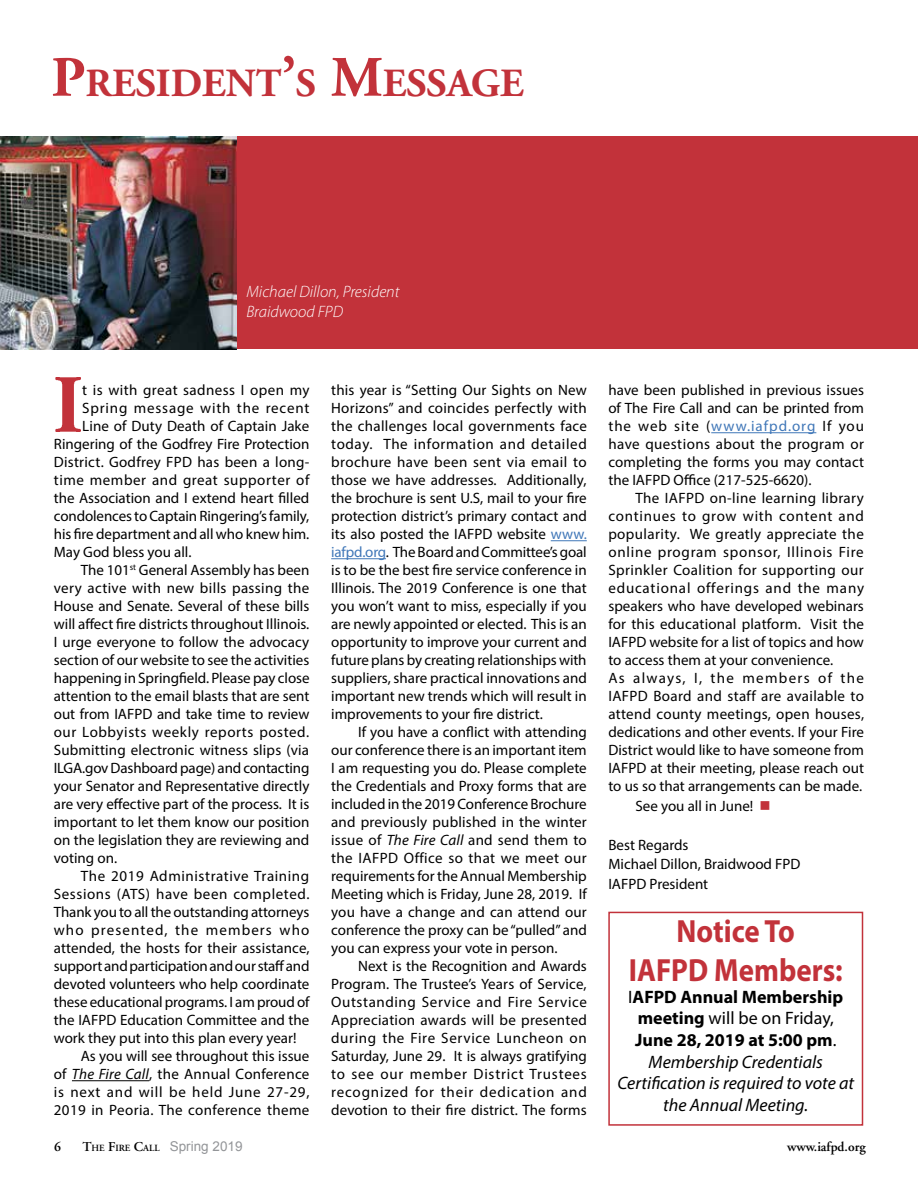
<style>
.page{position:relative;width:918px;height:1188px;background:#fff}
.page>*{position:absolute;margin:0;border:0;box-sizing:border-box;transform-origin:0 0}
.t1{font:700 39.9px "Adobe Garamond";color:#c2323a}
.t2{font:700 32.25px/38.7px "Myriad Pro";color:#c2323a;text-align:center;scale:.9 1}
.t3{font:italic 18px/21.6px "Myriad Pro";color:#000;text-align:center}
.t4{font:italic 300 16.5px/19.8px "Myriad Pro";color:#fff}
.t5{font:15px/18px "Myriad Pro";color:#000;text-align:justify}
.t6{font:15px "Myriad Pro";letter-spacing:.04em;color:#000}
.t7{font:15px "Myriad Pro";letter-spacing:.025em;color:#000}
.t8{font:15px "Myriad Pro";letter-spacing:.02em;color:#000}
.t9{font:15px "Myriad Pro";letter-spacing:.035em;color:#000}
.t10{font:15px "Myriad Pro";letter-spacing:.05em;color:#000}
.t11{font:15px "Myriad Pro";letter-spacing:.03em;color:#000}
.t12{font:15px "Myriad Pro";letter-spacing:.055em;color:#000}
.t13{font:15px "Myriad Pro";letter-spacing:.075em;color:#000}
.t14{font:13.5px "Arial";color:#939598}
.t15{font:600 13.5px "Adobe Garamond";color:#000}
.s1{font-size:57px}
.s2{font-style:italic}
.s3{color:#4077b8}
.s4{color:#c2323a}
.s5{font-style:normal}
.s6{font-weight:700;font-style:normal}
.s7{font-family:"Adobe Garamond";font-weight:600;color:#000}
.s8{font-family:"Adobe Garamond";font-weight:600;font-size:9.45px;color:#000}
</style>
<div class="page">
<div style="left:0;top:136px;width:918px;height:213px;background:#c2323a"></div>
<img style="left:0;top:136px;width:236px;height:213px">
<hr style="left:72px;top:1080px;width:77px;height:1px;background:#000">
<img style="left:55px;top:377px;width:26px;height:54px">
<hr style="left:551px;top:540px;width:36px;height:1px;background:#4077b8">
<hr style="left:331px;top:558px;width:55px;height:1px;background:#4077b8">
<hr style="left:711px;top:432px;width:105px;height:1px;background:#4077b8">
<div style="left:608px;top:912px;width:255px;height:214px;border:2px solid #c2323a"></div>
<h1 class="t1" style="left:51px;top:61px;width:474px"><span class="s1">P</span>RESIDENT<span class="s1">’</span>S <span class="s1">M</span>ESSAGE</h1>
<p class="t4" style="left:246px;top:282px;width:155px">Michael Dillon, President<br>Braidwood FPD</p>
<p class="t11" style="left:82px;top:381px;width:229px">t is with great sadness I open my</p>
<p class="t12" style="left:82px;top:399px;width:229px">Spring message with the recent</p>
<p class="t5" style="left:82px;top:417px;width:228px">Line of Duty Death of Captain Jake</p>
<p class="t5" style="left:54px;top:435px;width:257px">Ringering of the Godfrey Fire Protection</p>
<p class="t8" style="left:54px;top:453px;width:257px">District. Godfrey FPD has been a long-</p>
<p class="t9" style="left:54px;top:471px;width:257px">time member and great supporter of</p>
<p class="t5" style="left:54px;top:489px;width:257px">the Association and I extend heart filled</p>
<p class="t5" style="left:54px;top:507px;width:257px">condolences to Captain Ringering’s family,</p>
<p class="t5" style="left:54px;top:525px;width:257px">his fire department and all who knew him.</p>
<p class="t5" style="left:54px;top:543px;width:139px">May God bless you all.</p>
<p class="t5" style="left:81px;top:561px;width:230px">The 101<sup>st</sup> General Assembly has been</p>
<p class="t7" style="left:54px;top:579px;width:257px">very active with new bills passing the</p>
<p class="t5" style="left:54px;top:597px;width:257px">House and Senate. Several of these bills</p>
<p class="t5" style="left:54px;top:615px;width:257px">will affect fire districts throughout Illinois.</p>
<p class="t5" style="left:54px;top:633px;width:257px">I urge everyone to follow the advocacy</p>
<p class="t5" style="left:54px;top:651px;width:257px">section of our website to see the activities</p>
<p class="t5" style="left:54px;top:669px;width:257px">happening in Springfield. Please pay close</p>
<p class="t5" style="left:54px;top:687px;width:257px">attention to the email blasts that are sent</p>
<p class="t5" style="left:54px;top:705px;width:257px">out from IAFPD and take time to review</p>
<p class="t6" style="left:54px;top:723px;width:257px">our Lobbyists weekly reports posted.</p>
<p class="t5" style="left:54px;top:741px;width:257px">Submitting electronic witness slips (via</p>
<p class="t5" style="left:54px;top:759px;width:257px">ILGA.gov Dashboard page) and contacting</p>
<p class="t5" style="left:54px;top:777px;width:257px">your Senator and Representative directly</p>
<p class="t5" style="left:54px;top:795px;width:257px">are very effective part of the process. It is</p>
<p class="t5" style="left:54px;top:813px;width:257px">important to let them know our position</p>
<p class="t5" style="left:54px;top:831px;width:257px">on the legislation they are reviewing and</p>
<p class="t5" style="left:54px;top:849px;width:65px">voting on.</p>
<p class="t6" style="left:81px;top:867px;width:230px">The 2019 Administrative Training</p>
<p class="t6" style="left:54px;top:885px;width:257px">Sessions (ATS) have been completed.</p>
<p class="t5" style="left:54px;top:903px;width:257px">Thank you to all the outstanding attorneys</p>
<p class="t13" style="left:54px;top:921px;width:257px">who presented, the members who</p>
<p class="t5" style="left:54px;top:939px;width:257px">attended, the hosts for their assistance,</p>
<p class="t5" style="left:54px;top:957px;width:257px">support and participation and our staff and</p>
<p class="t5" style="left:54px;top:975px;width:257px">devoted volunteers who help coordinate</p>
<p class="t5" style="left:54px;top:993px;width:257px">these educational programs. I am proud of</p>
<p class="t5" style="left:54px;top:1011px;width:257px">the IAFPD Education Committee and the</p>
<p class="t5" style="left:54px;top:1029px;width:244px">work they put into this plan every year!</p>
<p class="t5" style="left:81px;top:1047px;width:230px">As you will see throughout this issue</p>
<p class="t5" style="left:54px;top:1065px;width:257px">of <span class="s2">The Fire Call</span>, the Annual Conference</p>
<p class="t10" style="left:54px;top:1083px;width:257px">is next and will be held June 27-29,</p>
<p class="t7" style="left:54px;top:1101px;width:257px">2019 in Peoria. The conference theme</p>
<p class="t5" style="left:331px;top:381px;width:257px">this year is “Setting Our Sights on New Horizons” and coincides perfectly with the challenges local governments face today. The information and detailed brochure have been sent via email to those we have addresses. Additionally, the brochure is sent U.S, mail to your fire protection district’s primary contact and its also posted the IAFPD website <span class="s3">www. iafpd.org</span>. The Board and Committee’s goal is to be the best fire service conference in Illinois. The 2019 Conference is one that you won’t want to miss, especially if you are newly appointed or elected. This is an opportunity to improve your current and future plans by creating relationships with suppliers, share practical innovations and important new trends which will result in improvements to your fire district.</p>
<p class="t5" style="left:331px;top:723px;width:257px;text-indent:27px">If you have a conflict with attending our conference there is an important item I am requesting you do. Please complete the Credentials and Proxy forms that are included in the 2019 Conference Brochure and previously published in the winter issue of <span class="s2">The Fire Call</span> and send them to the IAFPD Office so that we meet our requirements for the Annual Membership Meeting which is Friday, June 28, 2019. If you have a change and can attend our conference the proxy can be “pulled” and you can express your vote in person.</p>
<p class="t5" style="left:331px;top:957px;width:257px;text-indent:27px">Next is the Recognition and Awards Program. The Trustee’s Years of Service, Outstanding Service and Fire Service Appreciation awards will be presented during the Fire Service Luncheon on Saturday, June 29. It is always gratifying to see our member District Trustees recognized for their dedication and devotion to their fire district. The forms</p>
<p class="t5" style="left:608px;top:381px;width:257px">have been published in previous issues of The Fire Call and can be printed from the web site (<span class="s3">www.iafpd.org</span> If you have questions about the program or completing the forms you may contact the IAFPD Office (217-525-6620).</p>
<p class="t5" style="left:608px;top:489px;width:257px;text-align:left;text-indent:27px">The IAFPD on-line learning library continues to grow with content and popularity. We greatly appreciate the online program sponsor, Illinois Fire Sprinkler Coalition for supporting our educational offerings and the many speakers who have developed webinars for this educational platform. Visit the IAFPD website for a list of topics and how to access them at your convenience.<br>As always, I, the members of the IAFPD Board and staff are available to attend county meetings, open houses, dedications and other events. If your Fire District would like to have someone from IAFPD at their meeting, please reach out to us so that arrangements can be made.</p>
<p class="t5" style="left:635px;top:796px;width:137px">See you all in June! <span class="s4">■</span></p>
<p class="t5" style="left:608px;top:835px;width:194px;line-height:19.5px;text-align:left">Best Regards<br>Michael Dillon, Braidwood FPD<br>IAFPD President</p>
<h2 class="t2" style="left:629px;top:911px;width:239px">Notice To<br>IAFPD Members:</h2>
<p class="t3" style="left:617px;top:986px;width:238px"><span class="s5">I</span><span class="s6">AFPD Annual Membership meeting</span> <span class="s5">will be on Friday,<br></span><span class="s6">June 28, 2019 at 5:00 pm</span><span class="s5">.<br></span>Membership Credentials<br>Certification is required to vote at the Annual Meeting.</p>
<p class="t15" style="left:54px;top:1140px;width:8px">6</p>
<p class="t14" style="left:82px;top:1138px;width:162px"><span class="s7">T</span><span class="s8">HE</span> <span class="s7">F</span><span class="s8">IRE</span> <span class="s7">C</span><span class="s8">ALL</span> Spring 2019</p>
<p class="t15" style="left:787px;top:1140px;width:80px">www.iafpd.org</p>
</div>
